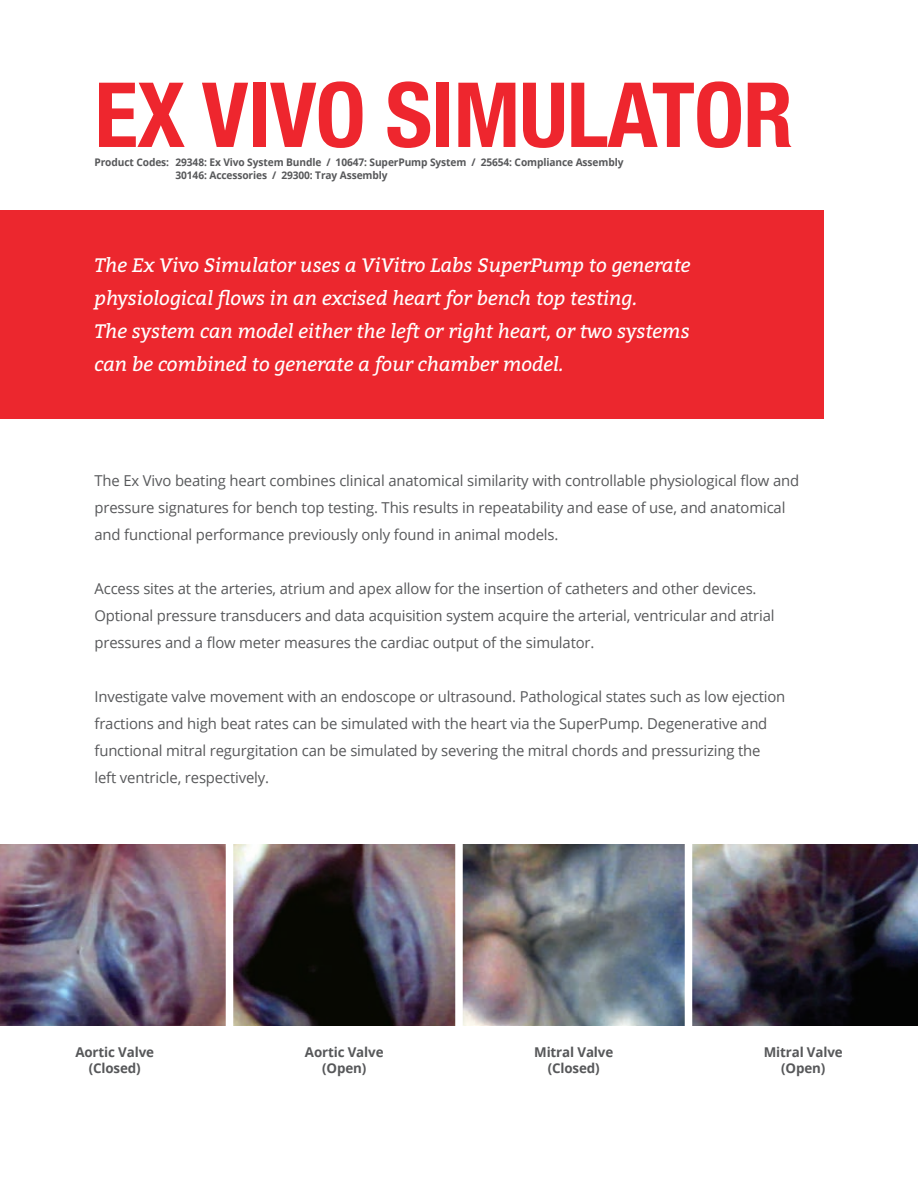
<style>
.page{position:relative;width:918px;height:1188px;background:#fff}
.page>*{position:absolute;margin:0;border:0;box-sizing:border-box;transform-origin:0 0}
.Product_Title_H1{font:700 condensed 90px "Helvetica Neue";letter-spacing:-.01em;color:#ee262e}
.Product_-_Intro_Deck{font:italic 19.5px/33px "Bitter";color:#fff}
.Product_Body_Copy{font:15px/27px "Open Sans";letter-spacing:-.01em;color:#57585a}
.Product_Body_Copy-2{font:700 13.5px/16.2px "Open Sans";letter-spacing:-.01em;color:#57585a;text-align:center}
.Product_Code{font:700 10.5px/12.6px "Open Sans";letter-spacing:-.01em;color:#57585a}
</style>
<div class="page">
<div style="left:0;top:210px;width:824px;height:208px;background:#ec272e"></div>
<img style="left:0;top:844px;width:918px;height:182px">
<div style="left:226px;top:824px;width:7px;height:216px;background:#fff"></div>
<div style="left:455px;top:824px;width:8px;height:216px;background:#fff"></div>
<div style="left:685px;top:824px;width:7px;height:216px;background:#fff"></div>
<p class="Product_Title_H1" style="left:94px;top:40px;width:700px">EX VIVO SIMULATOR</p>
<p class="Product_Code" style="left:176px;top:156px;width:450px;text-indent:-81px">Product Codes: 29348: Ex Vivo System Bundle / 10647: SuperPump System / 25654: Compliance Assembly<br>30146: Accessories / 29300: Tray Assembly</p>
<p class="Product_-_Intro_Deck" style="left:94px;top:248px;width:598px">The Ex Vivo Simulator uses a ViVitro Labs SuperPump to generate physiological flows in an excised heart for bench top testing.<br>The system can model either the left or right heart, or two systems can be combined to generate a four chamber model.</p>
<p class="Product_Body_Copy" style="left:94px;top:467px;width:706px">The Ex Vivo beating heart combines clinical anatomical similarity with controllable physiological flow and pressure signatures for bench top testing. This results in repeatability and ease of use, and anatomical and functional performance previously only found in animal models.</p>
<p class="Product_Body_Copy" style="left:94px;top:575px;width:682px">Access sites at the arteries, atrium and apex allow for the insertion of catheters and other devices.<br>Optional pressure transducers and data acquisition system acquire the arterial, ventricular and atrial pressures and a flow meter measures the cardiac output of the simulator.</p>
<p class="Product_Body_Copy" style="left:94px;top:683px;width:692px">Investigate valve movement with an endoscope or ultrasound. Pathological states such as low ejection fractions and high beat rates can be simulated with the heart via the SuperPump. Degenerative and functional mitral regurgitation can be simulated by severing the mitral chords and pressurizing the left ventricle, respectively.</p>
<p class="Product_Body_Copy-2" style="left:75px;top:1043px;width:80px">Aortic Valve (Closed)</p>
<p class="Product_Body_Copy-2" style="left:305px;top:1043px;width:80px">Aortic Valve (Open)</p>
<p class="Product_Body_Copy-2" style="left:534px;top:1043px;width:81px">Mitral Valve (Closed)</p>
<p class="Product_Body_Copy-2" style="left:764px;top:1043px;width:81px">Mitral Valve (Open)</p>
</div>
